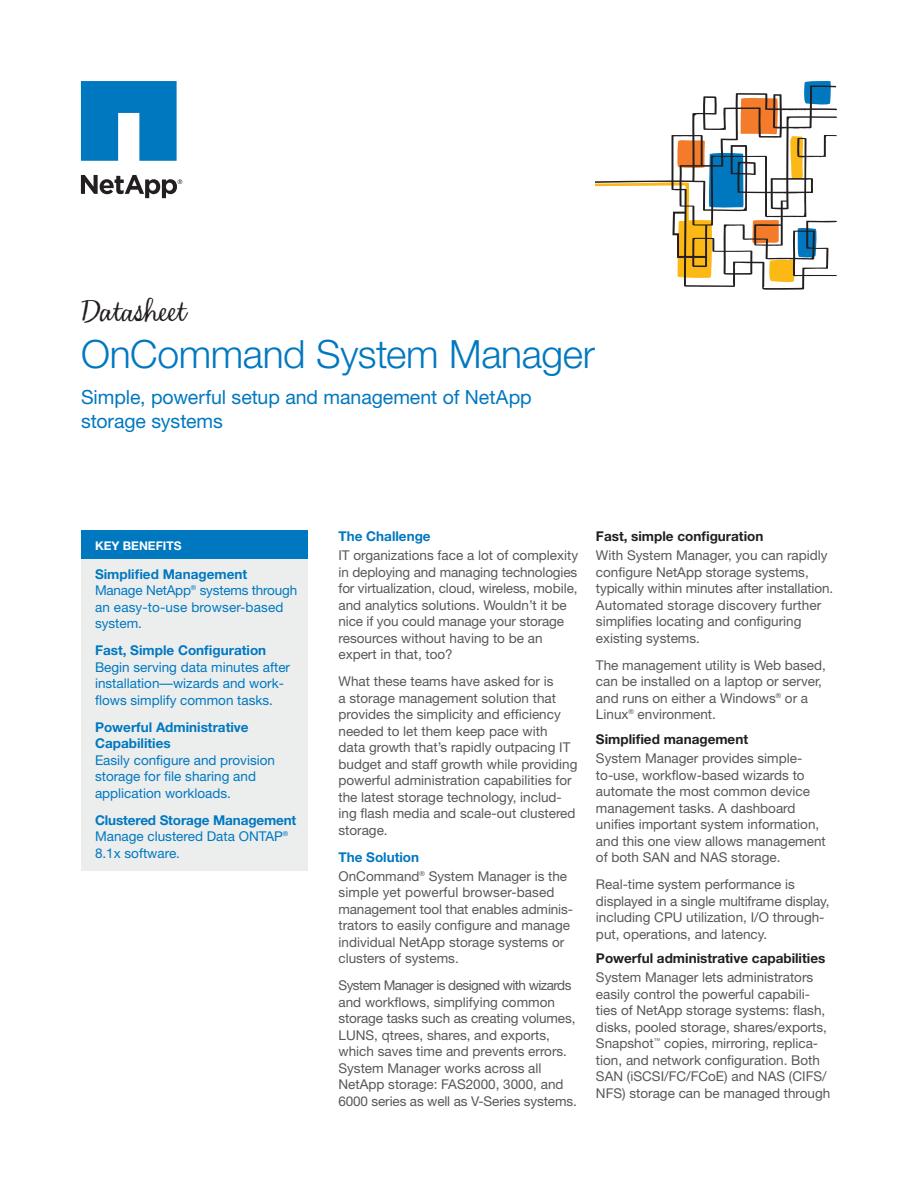
<style>
.page{position:relative;width:918px;height:1188px;background:#fff}
.page>*{position:absolute;margin:0;border:0;box-sizing:border-box;transform-origin:0 0}
.t1{font:300 39px "Helvetica Neue";letter-spacing:-.01em;color:#0078c0}
.t2{font:34.5px "Net App Script";color:#231f20}
.t3{font:19.5px/24px "Helvetica Neue";letter-spacing:-.005em;color:#0078c0}
.t4{font:13.5px/16.5px "Helvetica Neue";color:#57585a}
.t5{font:13.5px/16.5px "Helvetica Neue";color:#0078c0}
.t6{font:700 13.5px "Helvetica Neue";color:#231f20}
.t7{font:700 13.5px/16.5px "Helvetica Neue";color:#0078c0}
.t8{font:700 12px "Helvetica Neue";color:#fff}
.s1{font-weight:700}
.s2{font-weight:700;color:#0078c0}
</style>
<div class="page">
<svg style="left:81px;top:81px;width:96px;height:80px;background:#238ac8"></svg>
<svg style="left:81px;top:175px;width:101px;height:23px"></svg>
<div style="left:81px;top:531px;width:226px;height:29px;background:#0078c0"></div>
<div style="left:81px;top:560px;width:226px;height:311px;background:#eceeee"></div>
<svg style="left:596px;top:81px;width:241px;height:209px"></svg>
<h2 class="t2" style="left:81px;top:291px;width:108px">Datasheet</h2>
<h1 class="t1" style="left:81px;top:331px;width:516px">OnCommand System Manager</h1>
<h3 class="t3" style="left:81px;top:385px;width:452px">Simple, powerful setup and management of NetApp storage systems</h3>
<p class="t8" style="left:95px;top:538px;width:88px">KEY BENEFITS</p>
<p class="t5" style="left:95px;top:566px;width:204px"><span class="s1">Simplified Management<br></span>Manage NetApp<sup>®</sup> systems through an easy-to-use browser-based system.</p>
<p class="t7" style="left:95px;top:642px;width:173px">Fast, Simple Configuration</p>
<p class="t5" style="left:95px;top:658px;width:197px">Begin serving data minutes after installation—wizards and work&shy;flows simplify common tasks.</p>
<p class="t7" style="left:95px;top:718px;width:155px">Powerful Administrative<br>Capabilities</p>
<p class="t5" style="left:95px;top:751px;width:182px">Easily configure and provision storage for file sharing and application workloads.</p>
<p class="t5" style="left:95px;top:811px;width:203px"><span class="s1">Clustered Storage Management<br></span>Manage clustered Data ONTAP<sup>®<br></sup>8.1x software.</p>
<p class="t7" style="left:339px;top:528px;width:94px">The Challenge</p>
<p class="t4" style="left:339px;top:547px;width:241px">IT organizations face a lot of complexity in deploying and managing technologies for virtualization, cloud, wireless, mobile, and analytics solutions. Wouldn’t it be nice if you could manage your storage resources without having to be an expert in that, too?</p>
<p class="t4" style="left:339px;top:673px;width:241px">What these teams have asked for is<br>a storage management solution that provides the simplicity and efficiency needed to let them keep pace with data growth that’s rapidly outpacing IT budget and staff growth while providing powerful administration capabilities for the latest storage technology, includ&shy;ing flash media and scale-out clustered storage.</p>
<p class="t4" style="left:339px;top:847px;width:230px;line-height:19.2px"><span class="s2">The Solution<br></span>OnCommand<sup>®</sup> System Manager is the</p>
<p class="t4" style="left:338px;top:884px;width:236px">simple yet powerful browser-based management tool that enables adminis&shy;trators to easily configure and manage individual NetApp storage systems or clusters of systems.</p>
<p class="t4" style="left:338px;top:977px;width:240px">System Manager is designed with wizards and workflows, simplifying common storage tasks such as creating volumes, LUNS, qtrees, shares, and exports, which saves time and prevents errors.<br>System Manager works across all NetApp storage: FAS2000, 3000, and 6000 series as well as V-Series systems.</p>
<p class="t6" style="left:596px;top:528px;width:169px">Fast, simple configuration</p>
<p class="t4" style="left:596px;top:547px;width:239px">With System Manager, you can rapidly configure NetApp storage systems, typically within minutes after installation.<br>Automated storage discovery further simplifies locating and configuring existing systems.</p>
<p class="t4" style="left:596px;top:656px;width:231px">The management utility is Web based, can be installed on a laptop or server, and runs on either a Windows<sup>®</sup> or a<br>Linux<sup>®</sup> environment.</p>
<p class="t6" style="left:596px;top:731px;width:154px">Simplified management</p>
<p class="t4" style="left:596px;top:750px;width:231px">System Manager provides simple&shy;to-use, workflow-based wizards to automate the most common device management tasks. A dashboard unifies important system information, and this one view allows management of both SAN and NAS storage.</p>
<p class="t4" style="left:596px;top:876px;width:235px">Real-time system performance is displayed in a single multiframe display, including CPU utilization, I/O through&shy;put, operations, and latency.</p>
<p class="t6" style="left:596px;top:950px;width:231px">Powerful administrative capabilities</p>
<p class="t4" style="left:596px;top:969px;width:236px">System Manager lets administrators easily control the powerful capabili&shy;ties of NetApp storage systems: flash, disks, pooled storage, shares/exports, Snapshot<sup>™</sup> copies, mirroring, replica&shy;tion, and network configuration. Both SAN (iSCSI/FC/FCoE) and NAS (CIFS/ NFS) storage can be managed through</p>
</div>
